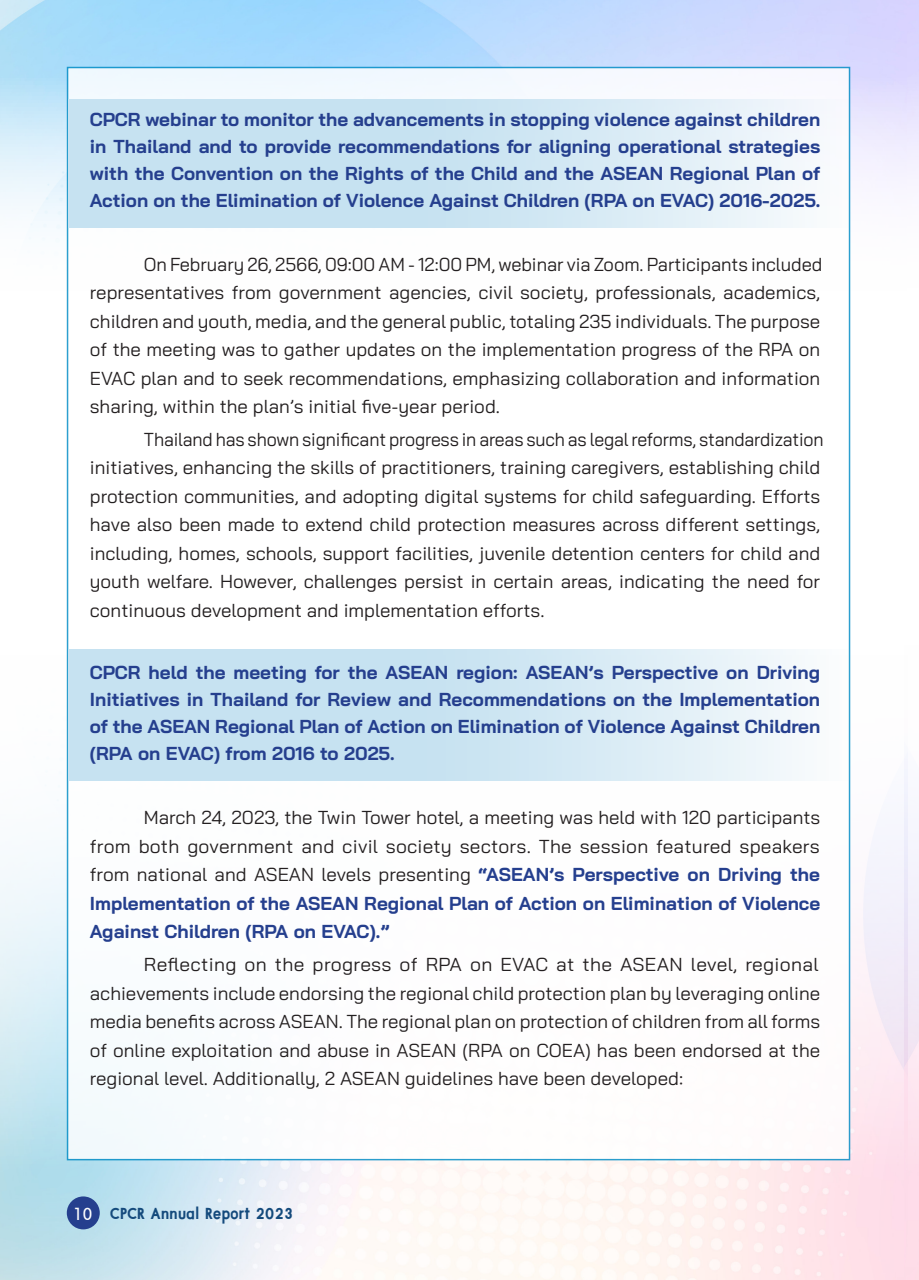
<style>
.page{position:relative;width:919px;height:1280px;background:#fff}
.page>*{position:absolute;margin:0;border:0;box-sizing:border-box;transform-origin:0 0}
.t1{font:700 21px "DB Brand Voice X";letter-spacing:.02em;color:#144a7c}
.t2{font:18.75px/28.5px "Bai Jamjuree";color:#231f20;text-align:justify}
.t3{font:18.75px/28.5px "Bai Jamjuree";color:#231f20;scale:.95 1}
.t4{font:700 18.75px/27px "Bai Jamjuree";color:#253f8e;text-align:justify}
.s1{font-weight:700;color:#253f8e}
.s2{font-weight:400;font-size:23.1px;color:#fff}
</style>
<div class="page">
<img style="left:0;top:937px;width:904px;height:343px">
<img style="left:904px;top:769px;width:14px;height:511px">
<img style="left:0;top:0;width:906px;height:937px">
<img style="left:907px;top:0;width:11px;height:927px">
<div style="left:67px;top:67px;width:783px;height:1093px;background:#fff;border:2px solid #008cc5"></div>
<div style="left:68px;top:100px;width:782px;height:128px;background:linear-gradient(to right,#b9dcee,#ecf4fa)"></div>
<div style="left:68px;top:649px;width:782px;height:132px;background:linear-gradient(to right,#b9dcee,#edf5fa)"></div>
<div style="left:67px;top:1196px;width:33px;height:33px;background:#253f8e;border-radius:50%"></div>
<p class="t4" style="left:90px;top:106px;width:732px">CPCR webinar to monitor the advancements in stopping violence against children in Thailand and to provide recommendations for aligning operational strategies with the Convention on the Rights of the Child and the ASEAN Regional Plan of Action on the Elimination of Violence Against Children (RPA on EVAC) 2016-2025.</p>
<p class="t2" style="left:90px;top:250px;width:734px;text-indent:54px">On February 26, 2566, 09:00 AM - 12:00 PM, webinar via Zoom. Participants included representatives from government agencies, civil society, professionals, academics, children and youth, media, and the general public, totaling 235 individuals. The purpose of the meeting was to gather updates on the implementation progress of the RPA on EVAC plan and to seek recommendations, emphasizing collaboration and information sharing, within the plan’s initial five-year period.</p>
<p class="t3" style="left:90px;top:425px;width:774px;text-indent:54px">Thailand has shown significant progress in areas such as legal reforms, standardization initiatives, enhancing the skills of practitioners, training caregivers, establishing child protection communities, and adopting digital systems for child safeguarding. Efforts have also been made to extend child protection measures across different settings, including, homes, schools, support facilities, juvenile detention centers for child and youth welfare. However, challenges persist in certain areas, indicating the need for continuous development and implementation efforts.</p>
<p class="t4" style="left:90px;top:659px;width:732px">CPCR held the meeting for the ASEAN region: ASEAN’s Perspective on Driving Initiatives in Thailand for Review and Recommendations on the Implementation of the ASEAN Regional Plan of Action on Elimination of Violence Against Children (RPA on EVAC) from 2016 to 2025.</p>
<p class="t2" style="left:90px;top:803px;width:732px;text-indent:54px">March 24, 2023, the Twin Tower hotel, a meeting was held with 120 participants from both government and civil society sectors. The session featured speakers from national and ASEAN levels presenting <span class="s1">“ASEAN’s Perspective on Driving the Implementation of the ASEAN Regional Plan of Action on Elimination of Violence Against Children (RPA on EVAC).”</span></p>
<p class="t2" style="left:90px;top:950px;width:732px;text-indent:54px">Reflecting on the progress of RPA on EVAC at the ASEAN level, regional achievements include endorsing the regional child protection plan by leveraging online media benefits across ASEAN. The regional plan on protection of children from all forms of online exploitation and abuse in ASEAN (RPA on COEA) has been endorsed at the regional level. Additionally, 2 ASEAN guidelines have been developed:</p>
<p class="t1" style="left:73px;top:1201px;width:221px"><span class="s2">10</span> CPCR Annual Report 2023</p>
</div>
